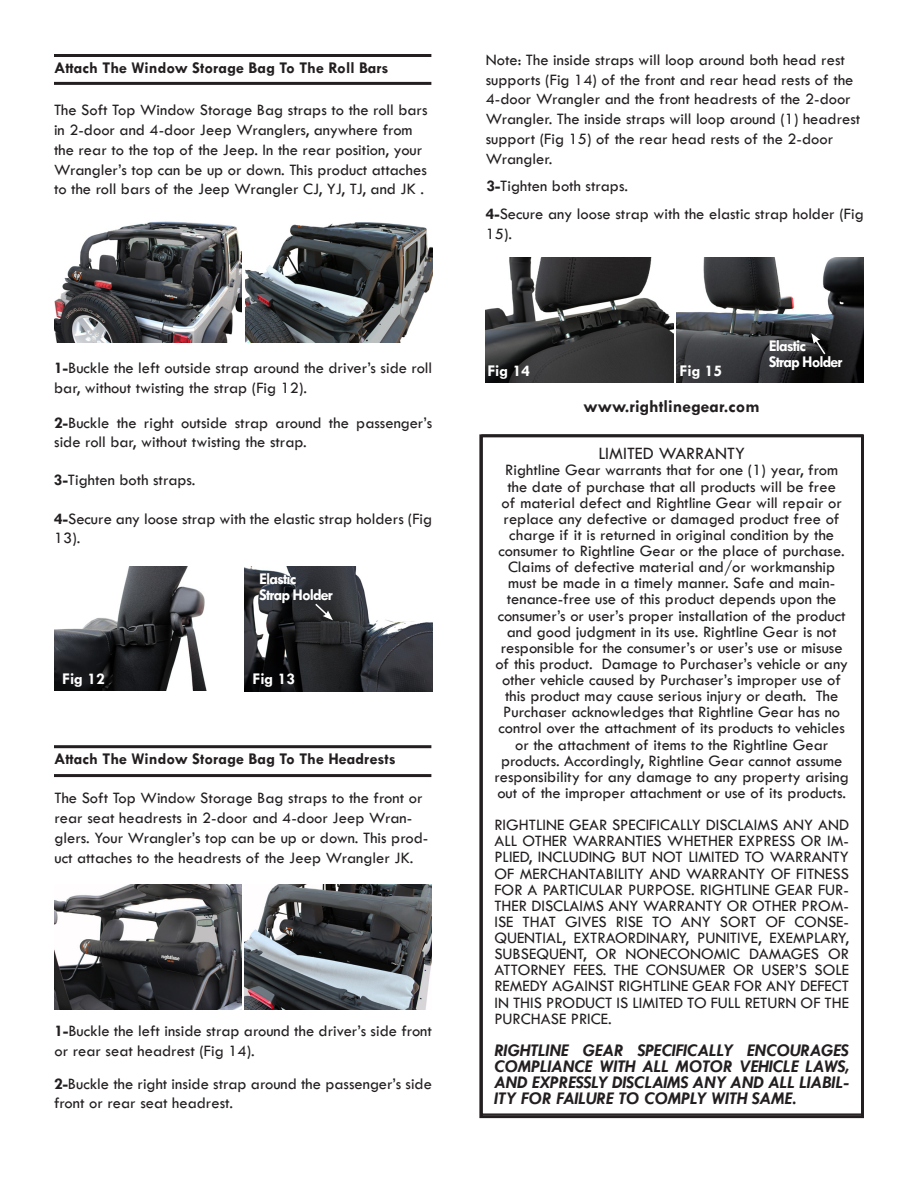
<style>
.page{position:relative;width:918px;height:1188px;background:#fff}
.page>*{position:absolute;margin:0;border:0;box-sizing:border-box;transform-origin:0 0}
.t1{font:italic 700 18px/16.2px "Twentieth Century";color:#231f20;text-align:justify}
.t2{font:700 18px "Twentieth Century";color:#231f20}
.t3{font:500 18px "Twentieth Century";color:#231f20}
.t4{font:500 16.5px/16.2px "Twentieth Century";color:#231f20}
.t5{font:700 16.5px "Twentieth Century";color:#231f20}
.t6{font:700 16.5px "Twentieth Century";letter-spacing:-.06em;color:#fff}
.s1{font-weight:700}
</style>
<div class="page">
<div style="left:479px;top:434px;width:385px;height:684px;border:3px solid #231f20"></div>
<img style="left:54px;top:566px;width:153px;height:125px">
<img style="left:245px;top:567px;width:187px;height:124px">
<hr style="left:54px;top:54px;width:377px;height:3px;background:#231f20">
<hr style="left:54px;top:82px;width:377px;height:3px;background:#231f20">
<hr style="left:54px;top:745px;width:377px;height:3px;background:#231f20">
<hr style="left:54px;top:774px;width:377px;height:3px;background:#231f20">
<img style="left:486px;top:258px;width:187px;height:125px">
<img style="left:676px;top:258px;width:188px;height:124px">
<img style="left:54px;top:221px;width:188px;height:121px">
<img style="left:245px;top:222px;width:188px;height:120px">
<img style="left:54px;top:885px;width:188px;height:124px">
<img style="left:244px;top:885px;width:188px;height:124px">
<svg style="left:314px;top:602px;width:19px;height:18px"></svg>
<svg style="left:811px;top:333px;width:16px;height:23px"></svg>
<p class="t5" style="left:54px;top:58px;width:336px">Attach The Window Storage Bag To The Roll Bars</p>
<p class="t4" style="left:54px;top:100px;width:375px;line-height:19.8px">The Soft Top Window Storage Bag straps to the roll bars in 2-door and 4-door Jeep Wranglers, anywhere from the rear to the top of the Jeep. In the rear position, your Wrangler’s top can be up or down. This product attaches to the roll bars of the Jeep Wrangler CJ, YJ, TJ, and JK .</p>
<p class="t4" style="left:54px;top:358px;width:379px;line-height:19.8px"><span class="s1">1-</span>Buckle the left outside strap around the driver’s side roll bar, without twisting the strap (Fig 12).</p>
<p class="t4" style="left:54px;top:412px;width:379px;line-height:19.8px"><span class="s1">2-</span>Buckle the right outside strap around the passenger’s side roll bar, without twisting the strap.</p>
<p class="t4" style="left:54px;top:472px;width:143px"><span class="s1">3-</span>Tighten both straps.</p>
<p class="t4" style="left:54px;top:508px;width:380px;line-height:19.8px"><span class="s1">4-</span>Secure any loose strap with the elastic strap holders (Fig<br>13).</p>
<p class="t6" style="left:259px;top:569px;width:39px">Elastic</p>
<p class="t6" style="left:259px;top:585px;width:75px">Strap Holder</p>
<p class="t6" style="left:62px;top:669px;width:44px">Fig 12</p>
<p class="t6" style="left:252px;top:669px;width:44px">Fig 13</p>
<p class="t5" style="left:54px;top:749px;width:343px">Attach The Window Storage Bag To The Headrests</p>
<p class="t4" style="left:54px;top:788px;width:375px;line-height:19.8px">The Soft Top Window Storage Bag straps to the front or rear seat headrests in 2-door and 4-door Jeep Wran&shy;glers. Your Wrangler’s top can be up or down. This prod&shy;uct attaches to the headrests of the Jeep Wrangler JK.</p>
<p class="t4" style="left:54px;top:1021px;width:379px;line-height:19.8px"><span class="s1">1-</span>Buckle the left inside strap around the driver’s side front or rear seat headrest (Fig 14).</p>
<p class="t4" style="left:54px;top:1073px;width:379px;line-height:19.8px"><span class="s1">2-</span>Buckle the right inside strap around the passenger’s side front or rear seat headrest.</p>
<p class="t4" style="left:486px;top:50px;width:376px;line-height:19.8px">Note: The inside straps will loop around both head rest supports (Fig 14) of the front and rear head rests of the 4-door Wrangler and the front headrests of the 2-door Wrangler. The inside straps will loop around (1) headrest support (Fig 15) of the rear head rests of the 2-door Wrangler.</p>
<p class="t4" style="left:486px;top:177px;width:143px"><span class="s1">3-</span>Tighten both straps.</p>
<p class="t4" style="left:486px;top:204px;width:380px;line-height:19.8px"><span class="s1">4-</span>Secure any loose strap with the elastic strap holder (Fig<br>15).</p>
<p class="t6" style="left:487px;top:361px;width:44px">Fig 14</p>
<p class="t6" style="left:680px;top:361px;width:44px">Fig 15</p>
<p class="t6" style="left:769px;top:336px;width:39px">Elastic</p>
<p class="t6" style="left:769px;top:352px;width:75px">Strap Holder</p>
<p class="t2" style="left:584px;top:396px;width:178px">www.rightlinegear.com</p>
<p class="t3" style="left:598px;top:443px;width:148px">LIMITED WARRANTY</p>
<p class="t4" style="left:494px;top:462px;width:356px;text-align:center">Rightline Gear warrants that for one (1) year, from the date of purchase that all products will be free<br>of material defect and Rightline Gear will repair or replace any defective or damaged product free of charge if it is returned in original condition by the consumer to Rightline Gear or the place of purchase.<br>Claims of defective material and/or workmanship must be made in a timely manner. Safe and main&shy;tenance-free use of this product depends upon the consumer’s or user’s proper installation of the product and good judgment in its use. Rightline Gear is not responsible for the consumer’s or user’s use or misuse of this product. Damage to Purchaser’s vehicle or any other vehicle caused by Purchaser’s improper use of this product may cause serious injury or death. The Purchaser acknowledges that Rightline Gear has no control over the attachment of its products to vehicles or the attachment of items to the Rightline Gear products. Accordingly, Rightline Gear cannot assume responsibility for any damage to any property arising out of the improper attachment or use of its products.</p>
<p class="t4" style="left:494px;top:817px;width:356px;text-align:justify">RIGHTLINE GEAR SPECIFICALLY DISCLAIMS ANY AND ALL OTHER WARRANTIES WHETHER EXPRESS OR IM-PLIED, INCLUDING BUT NOT LIMITED TO WARRANTY OF MERCHANTABILITY AND WARRANTY OF FITNESS FOR A PARTICULAR PURPOSE. RIGHTLINE GEAR FUR-THER DISCLAIMS ANY WARRANTY OR OTHER PROM-ISE THAT GIVES RISE TO ANY SORT OF CONSE-QUENTIAL, EXTRAORDINARY, PUNITIVE, EXEMPLARY, SUBSEQUENT, OR NONECONOMIC DAMAGES OR ATTORNEY FEES. THE CONSUMER OR USER’S SOLE REMEDY AGAINST RIGHTLINE GEAR FOR ANY DEFECT IN THIS PRODUCT IS LIMITED TO FULL RETURN OF THE PURCHASE PRICE.</p>
<p class="t1" style="left:494px;top:1042px;width:356px">RIGHTLINE GEAR SPECIFICALLY ENCOURAGES COMPLIANCE WITH ALL MOTOR VEHICLE LAWS, AND EXPRESSLY DISCLAIMS ANY AND ALL LIABIL-ITY FOR FAILURE TO COMPLY WITH SAME.</p>
</div>
